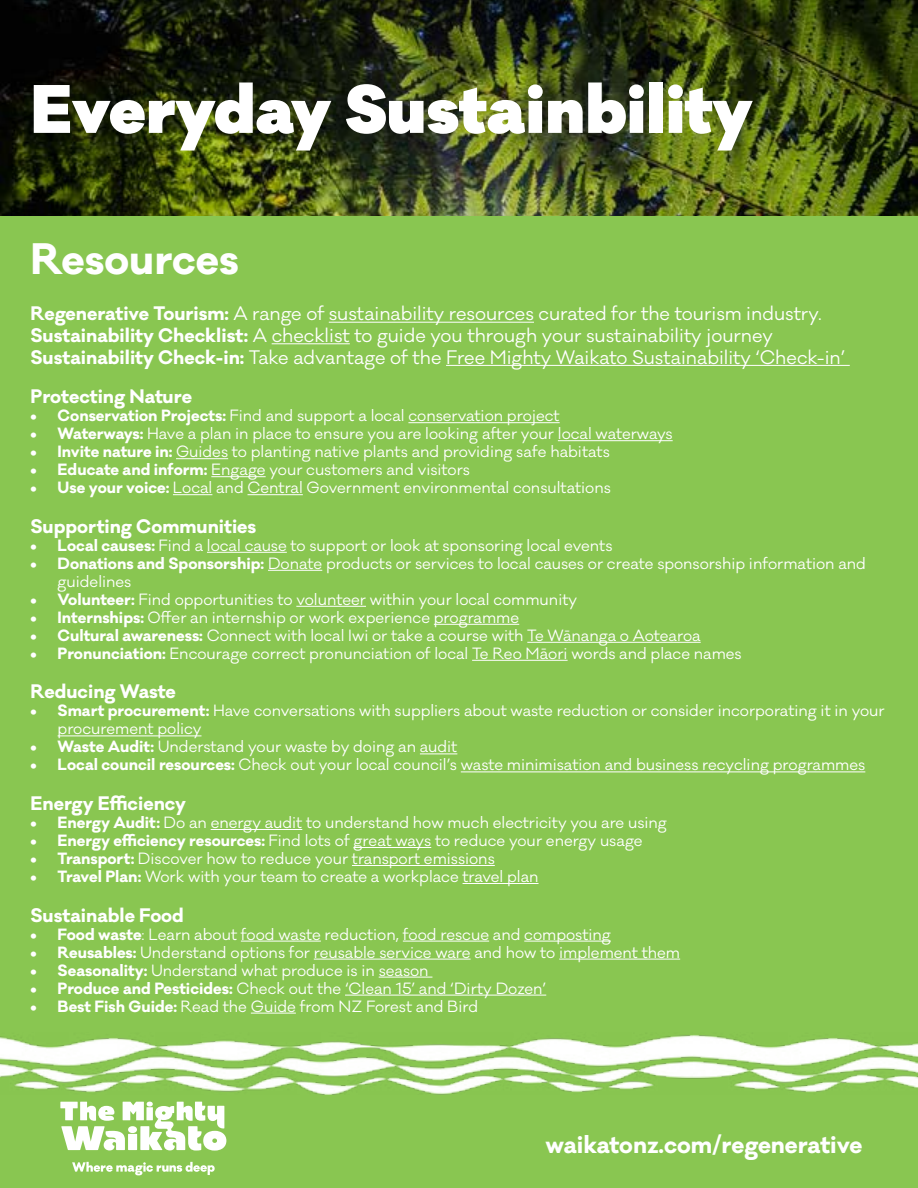
<style>
.page{position:relative;width:918px;height:1188px;background:#fff}
.page>*{position:absolute;margin:0;border:0;box-sizing:border-box;transform-origin:0 0}
.t1{font:900 63px "Galano Classic";color:#fff}
.t2{font:700 40.5px "Galano Classic";color:#fff}
.t3{font:700 22.5px "Galano Classic";color:#fff}
.t4{font:18px/21.6px "Galano Classic";color:#fff}
.t5{font:700 18px "Galano Classic";color:#fff}
.t6{font:15px/18px "Galano Classic";color:#fff}
.s1{font-weight:700}
</style>
<div class="page">
<div style="left:0;top:216px;width:918px;height:972px;background:#89c651"></div>
<img style="left:0;top:0;width:918px;height:216px">
<svg style="left:60px;top:1102px;width:166px;height:49px"></svg>
<svg style="left:72px;top:1162px;width:143px;height:13px"></svg>
<img style="left:0;top:1035px;width:918px;height:59px">
<hr style="left:329px;top:322px;width:205px;height:1px;background:#fff">
<hr style="left:272px;top:343px;width:78px;height:1px;background:#fff">
<hr style="left:446px;top:365px;width:404px;height:1px;background:#fff">
<hr style="left:408px;top:422px;width:152px;height:1px;background:#fff">
<hr style="left:558px;top:440px;width:115px;height:1px;background:#fff">
<hr style="left:176px;top:458px;width:52px;height:1px;background:#fff">
<hr style="left:211px;top:476px;width:55px;height:1px;background:#fff">
<hr style="left:173px;top:494px;width:39px;height:1px;background:#fff">
<hr style="left:248px;top:494px;width:55px;height:1px;background:#fff">
<hr style="left:207px;top:552px;width:80px;height:1px;background:#fff">
<hr style="left:268px;top:570px;width:54px;height:1px;background:#fff">
<hr style="left:296px;top:606px;width:70px;height:1px;background:#fff">
<hr style="left:434px;top:624px;width:85px;height:1px;background:#fff">
<hr style="left:527px;top:642px;width:174px;height:1px;background:#fff">
<hr style="left:472px;top:660px;width:96px;height:1px;background:#fff">
<hr style="left:58px;top:736px;width:144px;height:1px;background:#fff">
<hr style="left:420px;top:754px;width:37px;height:1px;background:#fff">
<hr style="left:461px;top:772px;width:404px;height:1px;background:#fff">
<hr style="left:211px;top:829px;width:91px;height:1px;background:#fff">
<hr style="left:354px;top:847px;width:77px;height:1px;background:#fff">
<hr style="left:352px;top:865px;width:143px;height:1px;background:#fff">
<hr style="left:463px;top:883px;width:76px;height:1px;background:#fff">
<hr style="left:241px;top:941px;width:80px;height:1px;background:#fff">
<hr style="left:403px;top:941px;width:86px;height:1px;background:#fff">
<hr style="left:524px;top:941px;width:87px;height:1px;background:#fff">
<hr style="left:314px;top:959px;width:157px;height:1px;background:#fff">
<hr style="left:559px;top:959px;width:121px;height:1px;background:#fff">
<hr style="left:379px;top:977px;width:53px;height:1px;background:#fff">
<hr style="left:345px;top:995px;width:201px;height:1px;background:#fff">
<hr style="left:251px;top:1013px;width:45px;height:1px;background:#fff">
<h1 class="t1" style="left:31px;top:66px;width:724px">Everyday Sustainbility</h1>
<h2 class="t2" style="left:31px;top:231px;width:210px">Resources</h2>
<p class="t4" style="left:31px;top:303px;width:816px"><span class="s1">Regenerative Tourism:</span> A range of sustainability resources curated for the tourism industry.<br><span class="s1">Sustainability Checklist:</span> A checklist to guide you through your sustainability journey<br><span class="s1">Sustainability Check-in:</span> Take advantage of the Free Mighty Waikato Sustainability ‘Check-in’</p>
<p class="t5" style="left:31px;top:384px;width:163px">Protecting Nature</p>
<p class="t6" style="left:31px;top:407px;width:531px"><span class="s1">• Conservation Projects:</span> Find and support a local conservation project</p>
<p class="t6" style="left:31px;top:425px;width:644px"><span class="s1">• Waterways:</span> Have a plan in place to ensure you are looking after your local waterways</p>
<p class="t6" style="left:31px;top:443px;width:581px"><span class="s1">• Invite nature in:</span> Guides to planting native plants and providing safe habitats</p>
<p class="t6" style="left:31px;top:461px;width:441px"><span class="s1">• Educate and inform:</span> Engage your customers and visitors</p>
<p class="t6" style="left:31px;top:479px;width:582px"><span class="s1">• Use your voice:</span> Local and Central Government environmental consultations</p>
<p class="t5" style="left:31px;top:514px;width:227px">Supporting Communities</p>
<p class="t6" style="left:31px;top:536px;width:584px"><span class="s1">• Local causes:</span> Find a local cause to support or look at sponsoring local events</p>
<p class="t6" style="left:58px;top:554px;width:810px;text-indent:-27px"><span class="s1">• Donations and Sponsorship:</span> Donate products or services to local causes or create sponsorship information and guidelines</p>
<p class="t6" style="left:31px;top:590px;width:548px"><span class="s1">• Volunteer:</span> Find opportunities to volunteer within your local community</p>
<p class="t6" style="left:31px;top:608px;width:490px"><span class="s1">• Internships:</span> Offer an internship or work experience programme</p>
<p class="t6" style="left:31px;top:626px;width:672px"><span class="s1">• Cultural awareness:</span> Connect with local Iwi or take a course with Te Wānanga o Aotearoa</p>
<p class="t6" style="left:31px;top:644px;width:713px"><span class="s1">• Pronunciation:</span> Encourage correct pronunciation of local Te Reo Māori words and place names</p>
<p class="t5" style="left:31px;top:680px;width:147px">Reducing Waste</p>
<p class="t6" style="left:58px;top:702px;width:829px;text-indent:-27px"><span class="s1">• Smart procurement:</span> Have conversations with suppliers about waste reduction or consider incorporating it in your procurement policy</p>
<p class="t6" style="left:31px;top:738px;width:428px"><span class="s1">• Waste Audit:</span> Understand your waste by doing an audit</p>
<p class="t6" style="left:31px;top:756px;width:836px"><span class="s1">• Local council resources:</span> Check out your local council’s waste minimisation and business recycling programmes</p>
<p class="t5" style="left:31px;top:791px;width:157px">Energy Efficiency</p>
<p class="t6" style="left:31px;top:814px;width:638px"><span class="s1">• Energy Audit:</span> Do an energy audit to understand how much electricity you are using</p>
<p class="t6" style="left:31px;top:832px;width:614px"><span class="s1">• Energy efficiency resources:</span> Find lots of great ways to reduce your energy usage</p>
<p class="t6" style="left:31px;top:850px;width:466px"><span class="s1">• Transport:</span> Discover how to reduce your transport emissions</p>
<p class="t6" style="left:31px;top:868px;width:509px"><span class="s1">• Travel Plan:</span> Work with your team to create a workplace travel plan</p>
<p class="t5" style="left:31px;top:903px;width:155px">Sustainable Food</p>
<p class="t6" style="left:31px;top:925px;width:582px"><span class="s1">• Food waste</span>: Learn about food waste reduction, food rescue and composting</p>
<p class="t6" style="left:31px;top:943px;width:651px"><span class="s1">• Reusables:</span> Understand options for reusable service ware and how to implement them</p>
<p class="t6" style="left:31px;top:961px;width:400px"><span class="s1">• Seasonality:</span> Understand what produce is in season</p>
<p class="t6" style="left:31px;top:979px;width:517px"><span class="s1">• Produce and Pesticides:</span> Check out the ‘Clean 15’ and ‘Dirty Dozen’</p>
<p class="t6" style="left:31px;top:997px;width:449px"><span class="s1">• Best Fish Guide:</span> Read the Guide from NZ Forest and Bird</p>
<h3 class="t3" style="left:545px;top:1129px;width:319px">waikatonz.com/regenerative</h3>
</div>
